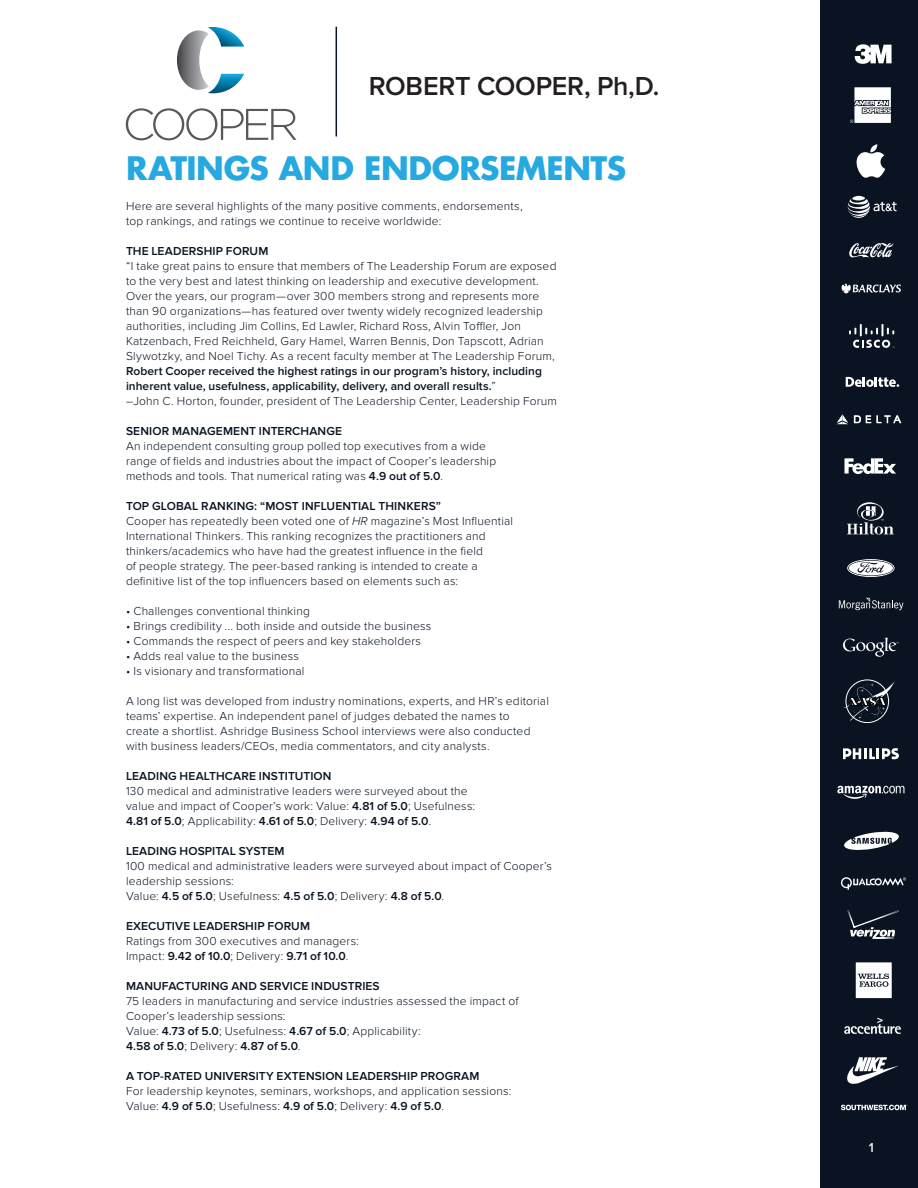
<style>
.page{position:relative;width:918px;height:1188px;background:#fff}
.page>*{position:absolute;margin:0;border:0;box-sizing:border-box;transform-origin:0 0}
.t1{font:700 31.5px "Futura Std";letter-spacing:-.015em;color:#26a9e0}
.t2{font:600 27px "Proxima Nova";letter-spacing:-.01em;color:#231f20}
.t3{font:600 13.5px "Proxima Nova";color:#edeeec}
.t4{font:300 12px/15px "Proxima Nova";letter-spacing:.015em;color:#091321}
.t5{font:600 12px/15px "Proxima Nova";letter-spacing:.005em;color:#091321}
.s1{font-weight:300}
.s2{font-weight:600}
.s3{font-style:italic}
</style>
<div class="page">
<div style="left:821px;top:0;width:97px;height:1188px;background:#091321"></div>
<svg style="left:850px;top:87px;width:41px;height:36px"></svg>
<svg style="left:856px;top:144px;width:29px;height:34px"></svg>
<svg style="left:848px;top:196px;width:49px;height:22px"></svg>
<svg style="left:849px;top:243px;width:45px;height:15px"></svg>
<svg style="left:842px;top:284px;width:59px;height:10px"></svg>
<svg style="left:855px;top:44px;width:37px;height:20px"></svg>
<svg style="left:849px;top:324px;width:45px;height:24px"></svg>
<svg style="left:846px;top:377px;width:53px;height:10px"></svg>
<svg style="left:854px;top:415px;width:47px;height:8px"></svg>
<svg style="left:837px;top:414px;width:11px;height:10px"></svg>
<svg style="left:844px;top:458px;width:52px;height:16px"></svg>
<svg style="left:847px;top:502px;width:47px;height:33px"></svg>
<svg style="left:847px;top:559px;width:48px;height:18px"></svg>
<svg style="left:839px;top:598px;width:65px;height:12px"></svg>
<svg style="left:843px;top:638px;width:56px;height:19px"></svg>
<div style="left:846px;top:680px;width:43px;height:43px;border:1px solid #fff;border-radius:50%"></div>
<svg style="left:844px;top:681px;width:51px;height:40px"></svg>
<svg style="left:843px;top:748px;width:56px;height:11px"></svg>
<svg style="left:847px;top:1057px;width:52px;height:27px"></svg>
<svg style="left:844px;top:831px;width:55px;height:19px"></svg>
<svg style="left:841px;top:877px;width:65px;height:13px"></svg>
<svg style="left:848px;top:910px;width:51px;height:29px"></svg>
<svg style="left:856px;top:962px;width:36px;height:36px"></svg>
<svg style="left:844px;top:1018px;width:57px;height:16px"></svg>
<svg style="left:837px;top:786px;width:67px;height:13px"></svg>
<svg style="left:841px;top:1105px;width:67px;height:5px"></svg>
<svg style="left:126px;top:108px;width:170px;height:32px"></svg>
<svg style="left:177px;top:27px;width:67px;height:66px"></svg>
<hr style="left:336px;top:27px;width:1px;height:109px;background:#091321">
<h2 class="t2" style="left:369px;top:71px;width:292px">ROBERT COOPER, Ph,D.</h2>
<h1 class="t1" style="left:126px;top:147px;width:502px">RATINGS AND ENDORSEMENTS</h1>
<p class="t4" style="left:126px;top:199px;width:398px">Here are several highlights of the many positive comments, endorsements, top rankings, and ratings we continue to receive worldwide:</p>
<p class="t5" style="left:126px;top:244px;width:144px">THE LEADERSHIP FORUM</p>
<p class="t4" style="left:126px;top:259px;width:432px">“I take great pains to ensure that members of The Leadership Forum are exposed to the very best and latest thinking on leadership and executive development.<br>Over the years, our program—over 300 members strong and represents more than 90 organizations—has featured over twenty widely recognized leadership authorities, including Jim Collins, Ed Lawler, Richard Ross, Alvin Toffler, Jon Katzenbach, Fred Reichheld, Gary Hamel, Warren Bennis, Don Tapscott, Adrian Slywotzky, and Noel Tichy. As a recent faculty member at The Leadership Forum,</p>
<p class="t5" style="left:126px;top:364px;width:433px">Robert Cooper received the highest ratings in our program’s history, including inherent value, usefulness, applicability, delivery, and overall results.<span class="s1">”<br>–John C. Horton, founder, president of The Leadership Center, Leadership Forum</span></p>
<p class="t5" style="left:126px;top:424px;width:218px">SENIOR MANAGEMENT INTERCHANGE</p>
<p class="t4" style="left:126px;top:439px;width:372px">An independent consulting group polled top executives from a wide range of fields and industries about the impact of Cooper’s leadership methods and tools. That numerical rating was <span class="s2">4.9 out of 5.0</span>.</p>
<p class="t4" style="left:126px;top:499px;width:389px"><span class="s2">TOP GLOBAL RANKING: “MOST INFLUENTIAL THINKERS”<br></span>Cooper has repeatedly been voted one of <span class="s3">HR</span> magazine’s Most Influential International Thinkers. This ranking recognizes the practitioners and thinkers/academics who have had the greatest influence in the field<br>of people strategy. The peer-based ranking is intended to create a definitive list of the top influencers based on elements such as:</p>
<p class="t4" style="left:126px;top:604px;width:185px">• Challenges conventional thinking</p>
<p class="t4" style="left:126px;top:619px;width:307px">• Brings credibility ... both inside and outside the business</p>
<p class="t4" style="left:126px;top:634px;width:297px">• Commands the respect of peers and key stakeholders</p>
<p class="t4" style="left:126px;top:649px;width:175px">• Adds real value to the business</p>
<p class="t4" style="left:126px;top:664px;width:180px">• Is visionary and transformational</p>
<p class="t4" style="left:126px;top:694px;width:424px">A long list was developed from industry nominations, experts, and HR’s editorial teams’ expertise. An independent panel of judges debated the names to<br>create a shortlist. Ashridge Business School interviews were also conducted with business leaders/CEOs, media commentators, and city analysts.</p>
<p class="t5" style="left:126px;top:769px;width:207px">LEADING HEALTHCARE INSTITUTION</p>
<p class="t4" style="left:126px;top:784px;width:351px">130 medical and administrative leaders were surveyed about the value and impact of Cooper’s work: Value: <span class="s2">4.81 of 5.0</span>; Usefulness:<br><span class="s2">4.81 of 5.0</span>; Applicability: <span class="s2">4.61 of 5.0</span>; Delivery: <span class="s2">4.94 of 5.0</span>.</p>
<p class="t5" style="left:126px;top:844px;width:160px">LEADING HOSPITAL SYSTEM</p>
<p class="t4" style="left:126px;top:859px;width:428px">100 medical and administrative leaders were surveyed about impact of Cooper’s leadership sessions:<br>Value: <span class="s2">4.5 of 5.0</span>; Usefulness: <span class="s2">4.5 of 5.0</span>; Delivery: <span class="s2">4.8 of 5.0</span>.</p>
<p class="t5" style="left:126px;top:919px;width:186px">EXECUTIVE LEADERSHIP FORUM</p>
<p class="t4" style="left:126px;top:934px;width:234px">Ratings from 300 executives and managers:<br>Impact: <span class="s2">9.42 of 10.0</span>; Delivery: <span class="s2">9.71 of 10.0</span>.</p>
<p class="t5" style="left:126px;top:979px;width:255px">MANUFACTURING AND SERVICE INDUSTRIES</p>
<p class="t4" style="left:126px;top:994px;width:394px">75 leaders in manufacturing and service industries assessed the impact of Cooper’s leadership sessions:<br>Value: <span class="s2">4.73 of 5.0</span>; Usefulness: <span class="s2">4.67 of 5.0</span>; Applicability:<br><span class="s2">4.58 of 5.0</span>; Delivery: <span class="s2">4.87 of 5.0</span>.</p>
<p class="t5" style="left:126px;top:1069px;width:355px">A TOP-RATED UNIVERSITY EXTENSION LEADERSHIP PROGRAM</p>
<p class="t4" style="left:126px;top:1084px;width:387px">For leadership keynotes, seminars, workshops, and application sessions:<br>Value: <span class="s2">4.9 of 5.0</span>; Usefulness: <span class="s2">4.9 of 5.0</span>; Delivery: <span class="s2">4.9 of 5.0</span>.</p>
<p class="t3" style="left:869px;top:1140px;width:7px">1</p>
</div>
